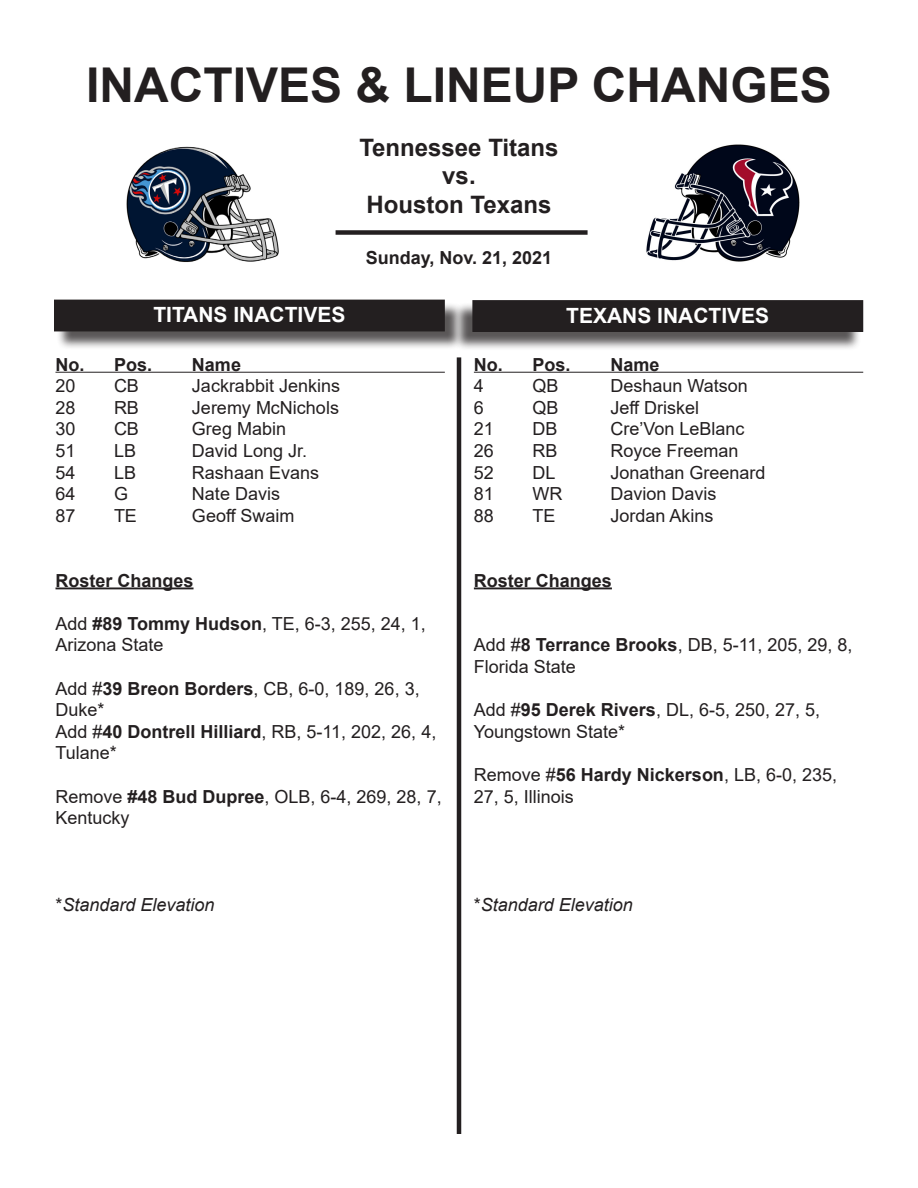
<style>
.page{position:relative;width:918px;height:1188px;background:#fff}
.page>*{position:absolute;margin:0;border:0;box-sizing:border-box;transform-origin:0 0}
.t1{font:700 48px "Arial";color:#231f20}
.t2{font:700 24px "Arial";color:#231f20}
.t3{font:700 21px "Arial";color:#fff}
.t4{font:18px/21.6px "Arial";color:#231f20}
.t5{font:700 18px "Arial";color:#231f20}
.t6{font:italic 18px "Arial";color:#231f20}
.s1{font-weight:700}
.s2{font-style:normal}
</style>
<div class="page">
<img style="left:126px;top:146px;width:153px;height:116px">
<div style="left:336px;top:230px;width:252px;height:5px;background:#231f20"></div>
<hr style="left:56px;top:372px;width:389px;height:1px;background:#231f20">
<hr style="left:56px;top:587px;width:138px;height:2px;background:#231f20">
<hr style="left:474px;top:372px;width:389px;height:1px;background:#231f20">
<hr style="left:474px;top:587px;width:138px;height:2px;background:#231f20">
<hr style="left:457px;top:357px;width:4px;height:777px;background:#231f20">
<div style="left:56px;top:302px;width:407px;height:48px;background:#231f20;opacity:.75"></div>
<div style="left:55px;top:300px;width:389px;height:31px;background:#231f20"></div>
<div style="left:454px;top:302px;width:407px;height:48px;background:#231f20;opacity:.75"></div>
<div style="left:473px;top:301px;width:389px;height:30px;background:#231f20"></div>
<div style="left:472px;top:300px;width:391px;height:32px;border:2px solid #231f20"></div>
<img style="left:646px;top:144px;width:154px;height:118px">
<p class="t1" style="left:86px;top:51px;width:747px">INACTIVES &amp; LINEUP CHANGES</p>
<p class="t2" style="left:359px;top:130px;width:201px">Tennessee Titans</p>
<p class="t2" style="left:442px;top:159px;width:35px">vs.</p>
<p class="t2" style="left:367px;top:188px;width:186px">Houston Texans</p>
<p class="t5" style="left:366px;top:245px;width:188px">Sunday, Nov. 21, 2021</p>
<p class="t3" style="left:153px;top:300px;width:194px">TITANS INACTIVES</p>
<p class="t3" style="left:566px;top:301px;width:205px">TEXANS INACTIVES</p>
<p class="t5" style="left:56px;top:352px;width:98px">No. Pos.</p>
<p class="t5" style="left:192px;top:352px;width:51px">Name</p>
<p class="t4" style="left:56px;top:375px;width:22px">20</p>
<p class="t4" style="left:114px;top:375px;width:27px">CB</p>
<p class="t4" style="left:192px;top:375px;width:150px">Jackrabbit Jenkins</p>
<p class="t4" style="left:56px;top:396px;width:22px">28</p>
<p class="t4" style="left:114px;top:396px;width:27px">RB</p>
<p class="t4" style="left:192px;top:396px;width:149px">Jeremy McNichols</p>
<p class="t4" style="left:56px;top:418px;width:22px">30</p>
<p class="t4" style="left:114px;top:418px;width:27px">CB</p>
<p class="t4" style="left:192px;top:418px;width:96px">Greg Mabin</p>
<p class="t4" style="left:56px;top:440px;width:22px">51</p>
<p class="t4" style="left:114px;top:440px;width:24px">LB</p>
<p class="t4" style="left:192px;top:440px;width:117px">David Long Jr.</p>
<p class="t4" style="left:56px;top:461px;width:22px">54</p>
<p class="t4" style="left:114px;top:461px;width:24px">LB</p>
<p class="t4" style="left:192px;top:461px;width:129px">Rashaan Evans</p>
<p class="t4" style="left:56px;top:483px;width:22px">64</p>
<p class="t4" style="left:114px;top:483px;width:16px">G</p>
<p class="t4" style="left:192px;top:483px;width:90px">Nate Davis</p>
<p class="t4" style="left:56px;top:504px;width:22px">87</p>
<p class="t4" style="left:114px;top:504px;width:25px">TE</p>
<p class="t4" style="left:192px;top:504px;width:104px">Geoff Swaim</p>
<p class="t5" style="left:56px;top:568px;width:140px">Roster Changes</p>
<p class="t4" style="left:56px;top:612px;width:372px">Add <span class="s1">#89 Tommy Hudson</span>, TE, 6-3, 255, 24, 1,<br>Arizona State</p>
<p class="t4" style="left:56px;top:677px;width:366px">Add #<span class="s1">39 Breon Borders</span>, CB, 6-0, 189, 26, 3,<br>Duke*</p>
<p class="t4" style="left:56px;top:720px;width:382px">Add #<span class="s1">40 Dontrell Hilliard</span>, RB, 5-11, 202, 26, 4,<br>Tulane*</p>
<p class="t4" style="left:56px;top:785px;width:388px">Remove <span class="s1">#48 Bud Dupree</span>, OLB, 6-4, 269, 28, 7,<br>Kentucky</p>
<p class="t6" style="left:56px;top:893px;width:161px"><span class="s2">*</span>Standard Elevation</p>
<p class="t5" style="left:474px;top:352px;width:98px">No. Pos.</p>
<p class="t5" style="left:610px;top:352px;width:51px">Name</p>
<p class="t4" style="left:474px;top:375px;width:12px">4</p>
<p class="t4" style="left:532px;top:375px;width:28px">QB</p>
<p class="t4" style="left:610px;top:375px;width:139px">Deshaun Watson</p>
<p class="t4" style="left:474px;top:396px;width:12px">6</p>
<p class="t4" style="left:532px;top:396px;width:28px">QB</p>
<p class="t4" style="left:610px;top:396px;width:90px">Jeff Driskel</p>
<p class="t4" style="left:474px;top:418px;width:22px">21</p>
<p class="t4" style="left:532px;top:418px;width:27px">DB</p>
<p class="t4" style="left:610px;top:418px;width:136px">Cre’Von LeBlanc</p>
<p class="t4" style="left:474px;top:440px;width:22px">26</p>
<p class="t4" style="left:532px;top:440px;width:27px">RB</p>
<p class="t4" style="left:610px;top:440px;width:130px">Royce Freeman</p>
<p class="t4" style="left:474px;top:461px;width:22px">52</p>
<p class="t4" style="left:532px;top:461px;width:25px">DL</p>
<p class="t4" style="left:610px;top:461px;width:157px">Jonathan Greenard</p>
<p class="t4" style="left:474px;top:483px;width:22px">81</p>
<p class="t4" style="left:532px;top:483px;width:31px">WR</p>
<p class="t4" style="left:610px;top:483px;width:108px">Davion Davis</p>
<p class="t4" style="left:474px;top:504px;width:22px">88</p>
<p class="t4" style="left:532px;top:504px;width:25px">TE</p>
<p class="t4" style="left:610px;top:504px;width:105px">Jordan Akins</p>
<p class="t5" style="left:474px;top:568px;width:140px">Roster Changes</p>
<p class="t4" style="left:474px;top:634px;width:380px">Add #<span class="s1">8 Terrance Brooks</span>, DB, 5-11, 205, 29, 8,<br>Florida State</p>
<p class="t4" style="left:474px;top:699px;width:348px">Add #<span class="s1">95 Derek Rivers</span>, DL, 6-5, 250, 27, 5,<br>Youngstown State*</p>
<p class="t4" style="left:474px;top:764px;width:365px">Remove #<span class="s1">56 Hardy Nickerson</span>, LB, 6-0, 235,<br>27, 5, Illinois</p>
<p class="t6" style="left:474px;top:893px;width:161px"><span class="s2">*</span>Standard Elevation</p>
</div>
